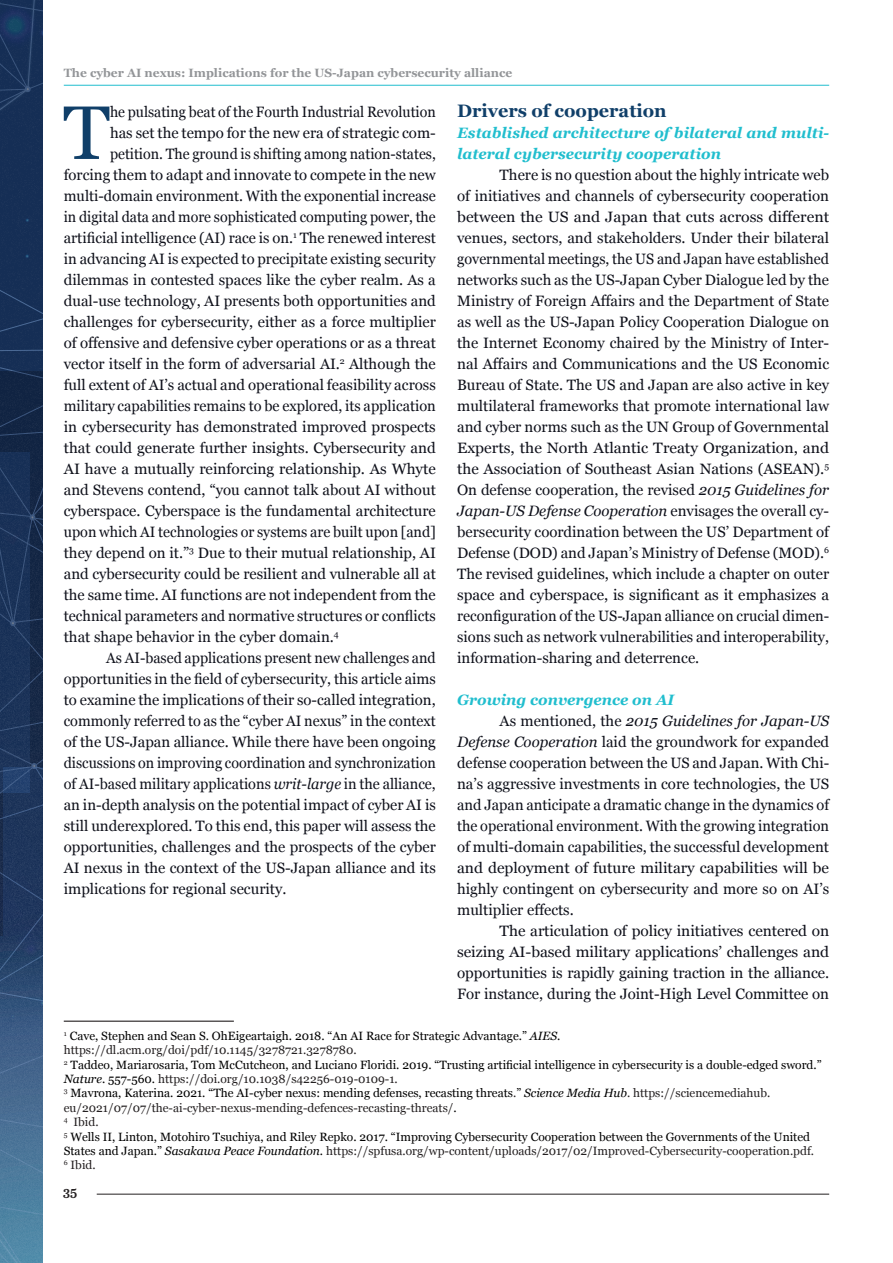
<style>
.page{position:relative;width:893px;height:1263px;background:#fff}
.page>*{position:absolute;margin:0;border:0;box-sizing:border-box;transform-origin:0 0}
.Body_text_new{font:75.6px "Georgia";color:#103f69}
.Paragraph_Style_3{font:700 18px "Georgia";color:#103f69}
.Body_Text{font:15px/21px "Georgia";color:#0e101a;text-align:justify}
.Body_text_new-2{font:15px "Georgia";color:#0e101a}
.Body_Text-2{font:15px/21px "Georgia";color:#0e101a;text-align:justify;scale:.95 1}
.Body_text_new-3{font:15px "Georgia";color:#0e101a;scale:.95 1}
.Heading_2_blue{font:italic 700 15px/21px "Georgia";color:#21bece}
.Body_text_new-4{font:15px "Georgia";color:#0e101a;scale:.96 1}
.Footnote{font:12px/14.4px "Georgia";color:#000}
.Footnote-2{font:12px/14.4px "Georgia";color:#231f20}
.t1{font:700 12px "Georgia";color:#939598}
.t2{font:700 12px "Besley";color:#231f20}
.s1{font-style:italic}
.s2{color:#231f20}
.s3{color:#000}
.s4{font-style:italic;color:#000}
</style>
<div class="page">
<hr style="left:64px;top:85px;width:765px;height:1px;background:#21bece">
<hr style="left:97px;top:1194px;width:732px;height:1px;background:#231f20">
<hr style="left:64px;top:1020px;width:170px;height:2px;background:#231f20">
<svg style="left:0;top:0;width:43px;height:1263px;background:#243f64"></svg>
<p class="t1" style="left:64px;top:63px;width:450px">The cyber AI nexus: Implications for the US-Japan cybersecurity alliance</p>
<p class="Body_text_new" style="left:63px;top:78px;width:48px">T</p>
<p class="Body_text_new-3" style="left:110px;top:101px;width:344px">he pulsating beat of the Fourth Industrial Revolution</p>
<p class="Body_text_new-2" style="left:110px;top:122px;width:327px">has set the tempo for the new era of strategic com-</p>
<p class="Body_text_new-3" style="left:110px;top:143px;width:344px">petition. The ground is shifting among nation-states,</p>
<p class="Body_text_new-2" style="left:64px;top:164px;width:373px">forcing them to adapt and innovate to compete in the new</p>
<p class="Body_text_new-2" style="left:64px;top:185px;width:374px">multi-domain environment. With the exponential increase</p>
<p class="Body_text_new-3" style="left:64px;top:206px;width:393px">in digital data and more sophisticated computing power, the</p>
<p class="Body_text_new-2" style="left:64px;top:227px;width:374px">artificial intelligence (AI) race is on.<sup>1</sup> The renewed interest</p>
<p class="Body_text_new-2" style="left:64px;top:248px;width:373px">in advancing AI is expected to precipitate existing security</p>
<p class="Body_text_new-2" style="left:64px;top:269px;width:374px">dilemmas in contested spaces like the cyber realm. As a</p>
<p class="Body_text_new-2" style="left:64px;top:290px;width:374px">dual-use technology, AI presents both opportunities and</p>
<p class="Body_text_new-2" style="left:64px;top:311px;width:374px">challenges for cybersecurity, either as a force multiplier</p>
<p class="Body_text_new-2" style="left:64px;top:332px;width:374px">of offensive and defensive cyber operations or as a threat</p>
<p class="Body_text_new-2" style="left:64px;top:353px;width:374px">vector itself in the form of adversarial AI.<sup>2</sup> Although the</p>
<p class="Body_text_new-2" style="left:64px;top:374px;width:374px">full extent of AI’s actual and operational feasibility across</p>
<p class="Body_text_new-2" style="left:64px;top:395px;width:373px">military capabilities remains to be explored, its application</p>
<p class="Body_text_new-2" style="left:64px;top:416px;width:373px">in cybersecurity has demonstrated improved prospects</p>
<p class="Body_text_new-2" style="left:64px;top:437px;width:373px">that could generate further insights. Cybersecurity and</p>
<p class="Body_text_new-2" style="left:64px;top:458px;width:374px">AI have a mutually reinforcing relationship. As Whyte</p>
<p class="Body_text_new-2" style="left:64px;top:479px;width:374px">and Stevens contend, “you cannot talk about AI without</p>
<p class="Body_text_new-2" style="left:64px;top:500px;width:374px">cyberspace. Cyberspace is the fundamental architecture</p>
<p class="Body_text_new-4" style="left:64px;top:521px;width:389px">upon which AI technologies or systems are built upon [and]</p>
<p class="Body_text_new-2" style="left:64px;top:542px;width:374px">they depend on it.”<sup>3</sup> Due to their mutual relationship, AI</p>
<p class="Body_text_new-2" style="left:64px;top:563px;width:374px">and cybersecurity could be resilient and vulnerable all at</p>
<p class="Body_text_new-2" style="left:64px;top:584px;width:373px">the same time. AI functions are not independent from the</p>
<p class="Body_text_new-2" style="left:64px;top:605px;width:374px">technical parameters and normative structures or conflicts</p>
<p class="Body_text_new-2" style="left:64px;top:626px;width:277px">that shape behavior in the cyber domain.<sup>4</sup></p>
<p class="Body_Text-2" style="left:64px;top:647px;width:393px;text-indent:43px">As AI-based applications present new challenges and opportunities in the field of cybersecurity, this article aims to examine the implications of their so-called integration, commonly referred to as the “cyber AI nexus” in the context of the US-Japan alliance. While there have been ongoing discussions on improving coordination and synchronization of AI-based military applications <span class="s1">writ-large</span> in the alliance, an in-depth analysis on the potential impact of cyber AI is still underexplored. To this end, this paper will assess the opportunities, challenges and the prospects of the cyber AI nexus in the context of the US-Japan alliance and its implications for regional security.</p>
<p class="Paragraph_Style_3" style="left:457px;top:97px;width:211px">Drivers of cooperation</p>
<p class="Heading_2_blue" style="left:457px;top:122px;width:374px">Established architecture of bilateral and multi&shy;lateral cybersecurity cooperation</p>
<p class="Body_Text" style="left:457px;top:164px;width:374px;text-indent:43px">There is no question about the highly intricate web of initiatives and channels of cybersecurity cooperation between the US and Japan that cuts across different venues, sectors, and stakeholders. Under their bilateral governmental meetings, the US and Japan have established networks such as the US-Japan Cyber Dialogue led by the Ministry of Foreign Affairs and the Department of State as well as the US-Japan Policy Cooperation Dialogue on the Internet Economy chaired by the Ministry of Inter&shy;nal Affairs and Communications and the US Economic Bureau of State. The US and Japan are also active in key multilateral frameworks that promote international law and cyber norms such as the UN Group of Governmental Experts, the North Atlantic Treaty Organization, and the Association of Southeast Asian Nations (ASEAN).<sup>5<br></sup>On defense cooperation, the revised <span class="s1">2015 Guidelines for Japan-US Defense Cooperation</span> envisages the overall cy&shy;bersecurity coordination between the US’ Department of Defense (DOD) and Japan’s Ministry of Defense (MOD).<sup>6<br></sup>The revised guidelines, which include a chapter on outer space and cyberspace, is significant as it emphasizes a reconfiguration of the US-Japan alliance on crucial dimen&shy;sions such as network vulnerabilities and interoperability, information-sharing and deterrence.</p>
<p class="Heading_2_blue" style="left:457px;top:689px;width:219px">Growing convergence on AI</p>
<p class="Body_Text" style="left:457px;top:710px;width:374px;text-indent:43px">As mentioned, the <span class="s1">2015 Guidelines for Japan-US Defense Cooperation</span> laid the groundwork for expanded defense cooperation between the US and Japan. With Chi&shy;na’s aggressive investments in core technologies, the US and Japan anticipate a dramatic change in the dynamics of the operational environment. With the growing integration of multi-domain capabilities, the successful development and deployment of future military capabilities will be highly contingent on cybersecurity and more so on AI’s multiplier effects.</p>
<p class="Body_Text" style="left:457px;top:920px;width:374px;text-indent:43px">The articulation of policy initiatives centered on seizing AI-based military applications’ challenges and opportunities is rapidly gaining traction in the alliance.<br>For instance, during the Joint-High Level Committee on</p>
<p class="Footnote" style="left:64px;top:1028px;width:498px"><sup>1</sup> Cave, Stephen and Sean S. OhEigeartaigh. 2018. “An AI Race for Strategic Advantage.” <span class="s1">AIES</span>.</p>
<p class="Footnote-2" style="left:64px;top:1042px;width:294px">https://dl.acm.org/doi/pdf/10.1145/3278721.3278780.</p>
<p class="Footnote" style="left:64px;top:1057px;width:759px"><sup>2</sup> Taddeo, Mariarosaria, Tom McCutcheon, and Luciano Floridi. 2019. “Trusting artificial intelligence in cybersecurity is a double-edged sword.”<br><span class="s1">Nature</span>. 557-560. <span class="s2">https://doi.org/10.1038/s42256-019-0109-1.</span></p>
<p class="Footnote-2" style="left:64px;top:1085px;width:708px"><sup>3</sup> <span class="s3">Mavrona, Katerina. 2021. “The AI-cyber nexus: mending defenses, recasting threats</span>.<span class="s3">”</span> <span class="s4">Science Media Hub</span>. https://sciencemediahub. eu/2021/07/07/the-ai-cyber-nexus-mending-defences-recasting-threats/<span class="s3">.</span></p>
<p class="Footnote-2" style="left:64px;top:1114px;width:36px"><sup>4</sup> Ibid.</p>
<p class="Footnote" style="left:64px;top:1129px;width:752px"><sup>5</sup> Wells II, Linton, Motohiro Tsuchiya, and Riley Repko. 2017. “Improving Cybersecurity Cooperation between the Governments of the United<br>States and Japan.” <span class="s1">Sasakawa Peace Foundation</span>. <span class="s2">https://spfusa.org/wp-content/uploads/2017/02/Improved-Cybersecurity-cooperation.pdf.</span></p>
<p class="Footnote-2" style="left:64px;top:1157px;width:33px"><sup>6</sup> Ibid.</p>
<p class="t2" style="left:63px;top:1185px;width:15px">35</p>
</div>
